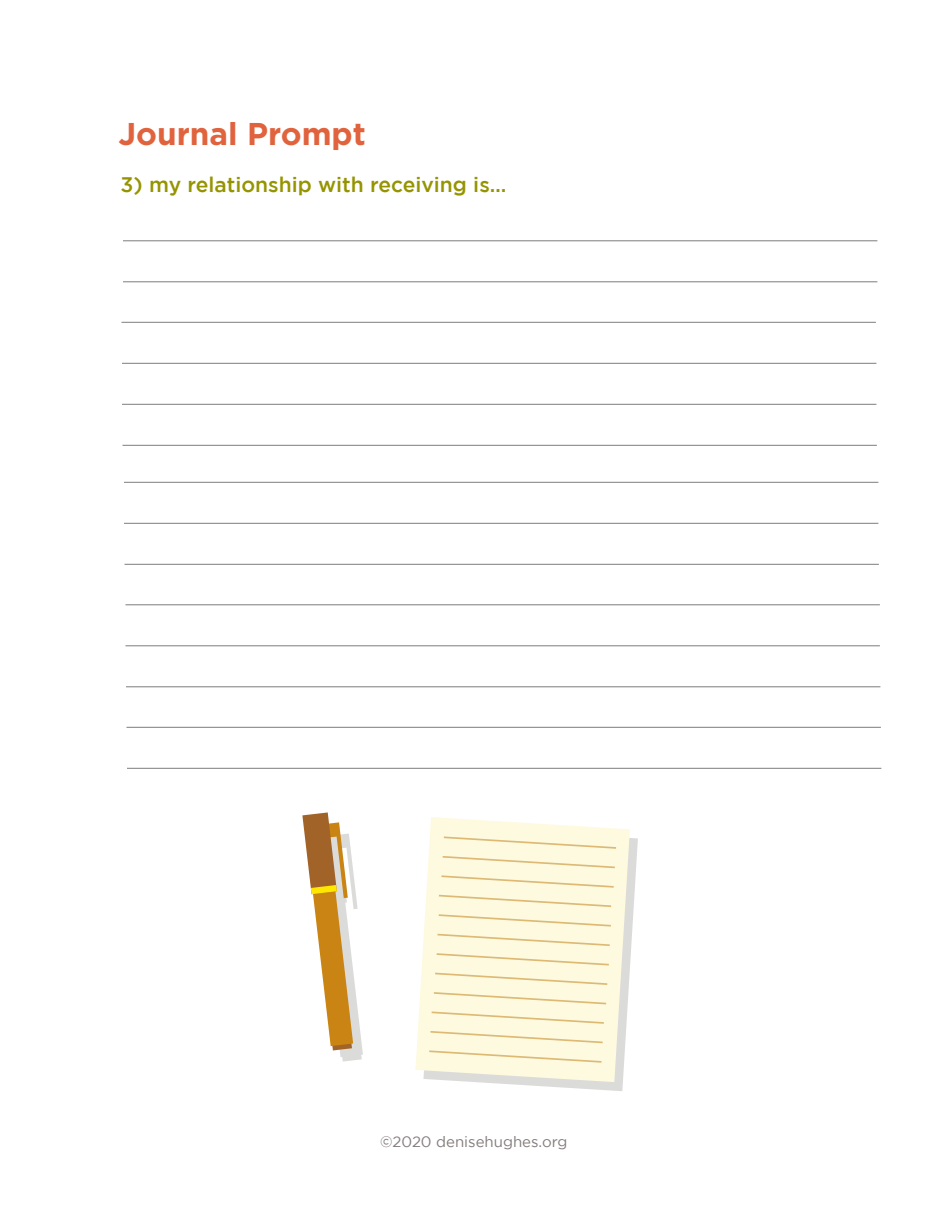
<style>
.page{position:relative;width:945px;height:1215px;background:#fff}
.page>*{position:absolute;margin:0;border:0;box-sizing:border-box;transform-origin:0 0}
.t1{font:700 31.5px "Gotham";color:#e0633d}
.t2{font:500 21px "Gotham";color:#959400}
.t3{font:15px "Gotham";color:#837c7b}
</style>
<div class="page">
<hr style="left:123px;top:240px;width:754px;height:1px;background:#7d7d7d">
<hr style="left:123px;top:281px;width:754px;height:1px;background:#7d7d7d">
<hr style="left:124px;top:482px;width:754px;height:1px;background:#7d7d7d">
<hr style="left:124px;top:523px;width:754px;height:1px;background:#7d7d7d">
<hr style="left:124px;top:564px;width:755px;height:1px;background:#7d7d7d">
<hr style="left:122px;top:363px;width:754px;height:1px;background:#7d7d7d">
<hr style="left:122px;top:404px;width:754px;height:1px;background:#7d7d7d">
<hr style="left:122px;top:445px;width:755px;height:1px;background:#7d7d7d">
<hr style="left:121px;top:322px;width:755px;height:1px;background:#7d7d7d">
<hr style="left:125px;top:604px;width:755px;height:1px;background:#7d7d7d">
<hr style="left:125px;top:645px;width:755px;height:1px;background:#7d7d7d">
<hr style="left:126px;top:686px;width:754px;height:1px;background:#7d7d7d">
<hr style="left:126px;top:727px;width:755px;height:1px;background:#7d7d7d">
<hr style="left:127px;top:768px;width:754px;height:1px;background:#7d7d7d">
<svg style="left:478px;top:838px;width:160px;height:253px"></svg>
<svg style="left:415px;top:817px;width:215px;height:265px;background:#faf7e3"></svg>
<svg style="left:444px;top:836px;width:172px;height:13px;background:#f8f1d1"></svg>
<svg style="left:443px;top:856px;width:172px;height:12px;background:#f8f0d0"></svg>
<svg style="left:441px;top:875px;width:173px;height:13px;background:#f8f1d2"></svg>
<svg style="left:439px;top:895px;width:172px;height:12px;background:#f8f0d0"></svg>
<svg style="left:439px;top:914px;width:172px;height:13px;background:#f8f1d1"></svg>
<svg style="left:437px;top:934px;width:173px;height:12px;background:#f8f0d0"></svg>
<svg style="left:437px;top:953px;width:172px;height:13px;background:#f8f1d1"></svg>
<svg style="left:435px;top:973px;width:172px;height:12px;background:#f8f0d0"></svg>
<svg style="left:434px;top:992px;width:172px;height:12px;background:#f8f0d0"></svg>
<svg style="left:432px;top:1012px;width:172px;height:12px;background:#f8f0d0"></svg>
<svg style="left:430px;top:1031px;width:173px;height:12px;background:#f8f0d0"></svg>
<svg style="left:429px;top:1050px;width:173px;height:13px;background:#f8f1d2"></svg>
<svg style="left:302px;top:812px;width:61px;height:250px"></svg>
<h1 class="t1" style="left:118px;top:116px;width:249px">Journal Prompt</h1>
<p class="t2" style="left:121px;top:173px;width:387px">3) my relationship with receiving is…</p>
<p class="t3" style="left:380px;top:1134px;width:189px">©2020 denisehughes.org</p>
</div>
